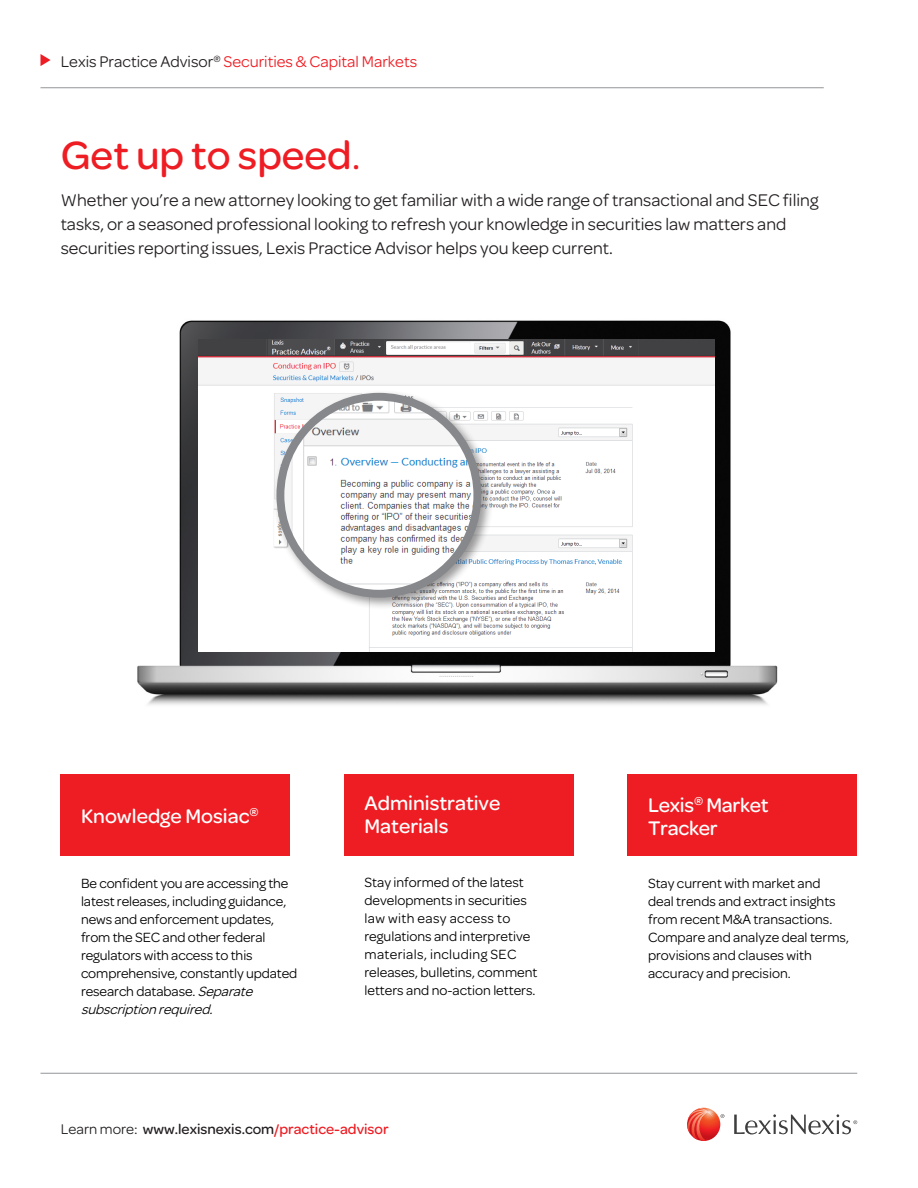
<style>
.page{position:relative;width:918px;height:1188px;background:#fff}
.page>*{position:absolute;margin:0;border:0;box-sizing:border-box;transform-origin:0 0}
.t1{font:500 42px "Omnes";color:#ee1d23}
.body{font:500 21px/23.2px "Omnes";color:#fff}
.t2{font:18px/24px "Omnes";color:#231f20}
.t3{font:16.5px "Omnes";color:#ee1d23}
.footer_URL{font:500 15px "Omnes";color:#231f20}
.t4{font:14.25px/18px "Omnes";color:#000}
.s1{color:#231f20}
.s2{font-weight:400}
.s3{font-style:italic}
.s4{color:#ee1d23}
</style>
<div class="page">
<img style="left:137px;top:320px;width:641px;height:385px">
<img style="left:198px;top:339px;width:516px;height:312px">
<div style="left:273px;top:389px;width:220px;height:221px;background:#231f20;opacity:.45"></div>
<img style="left:280px;top:397px;width:197px;height:197px;border-radius:98px">
<div style="left:276px;top:393px;width:205px;height:205px;border:8px solid #86888b;border-radius:50%"></div>
<svg style="left:40px;top:54px;width:11px;height:12px"></svg>
<hr style="left:41px;top:87px;width:783px;height:1px;background:#939598">
<hr style="left:40px;top:1073px;width:817px;height:1px;background:#939598">
<div style="left:628px;top:774px;width:229px;height:82px;background:#ee1d23"></div>
<div style="left:61px;top:774px;width:229px;height:81px;background:#ee1d23"></div>
<div style="left:344px;top:774px;width:230px;height:81px;background:#ee1d23"></div>
<svg style="left:687px;top:1108px;width:33px;height:33px"></svg>
<svg style="left:687px;top:1108px;width:27px;height:33px"></svg>
<svg style="left:721px;top:1114px;width:3px;height:4px"></svg>
<svg style="left:734px;top:1114px;width:123px;height:21px"></svg>
<p class="t3" style="left:61px;top:53px;width:358px"><span class="s1">Lexis Practice Advisor</span><sup>®</sup> Securities &amp; Capital Markets</p>
<p class="t1" style="left:61px;top:131px;width:301px">Get up to speed<span class="s2">.</span></p>
<p class="t2" style="left:61px;top:188px;width:759px">Whether you’re a new attorney looking to get familiar with a wide range of transactional and SEC filing tasks, or a seasoned professional looking to refresh your knowledge in securities law matters and securities reporting issues, Lexis Practice Advisor helps you keep current.</p>
<p class="body" style="left:81px;top:804px;width:179px">Knowledge Mosiac<sup>®</sup></p>
<p class="body" style="left:364px;top:792px;width:137px">Administrative<br>Materials</p>
<p class="t4" style="left:81px;top:875px;width:218px">Be confident you are accessing the latest releases, including guidance, news and enforcement updates, from the SEC and other federal regulators with access to this comprehensive, constantly updated research database. <span class="s3">Separate subscriptionrequired.</span></p>
<p class="t4" style="left:364px;top:873px;width:174px">Stay informed of the latest developments in securities law with easy access to regulations and interpretive materials, including SEC releases, bulletins, comment letters and no-action letters.</p>
<p class="footer_URL" style="left:61px;top:1121px;width:329px"><span class="s2">Learn more:</span> www.lexisnexis.com<span class="s4">/practice-advisor</span></p>
<p class="body" style="left:648px;top:793px;width:122px">Lexis<sup>®</sup> Market<br>Tracker</p>
<p class="t4" style="left:648px;top:875px;width:203px">Stay current with market and deal trends and extract insights from recent M&amp;A transactions.<br>Compare and analyze deal terms, provisions and clauses with accuracy and precision.</p>
</div>
